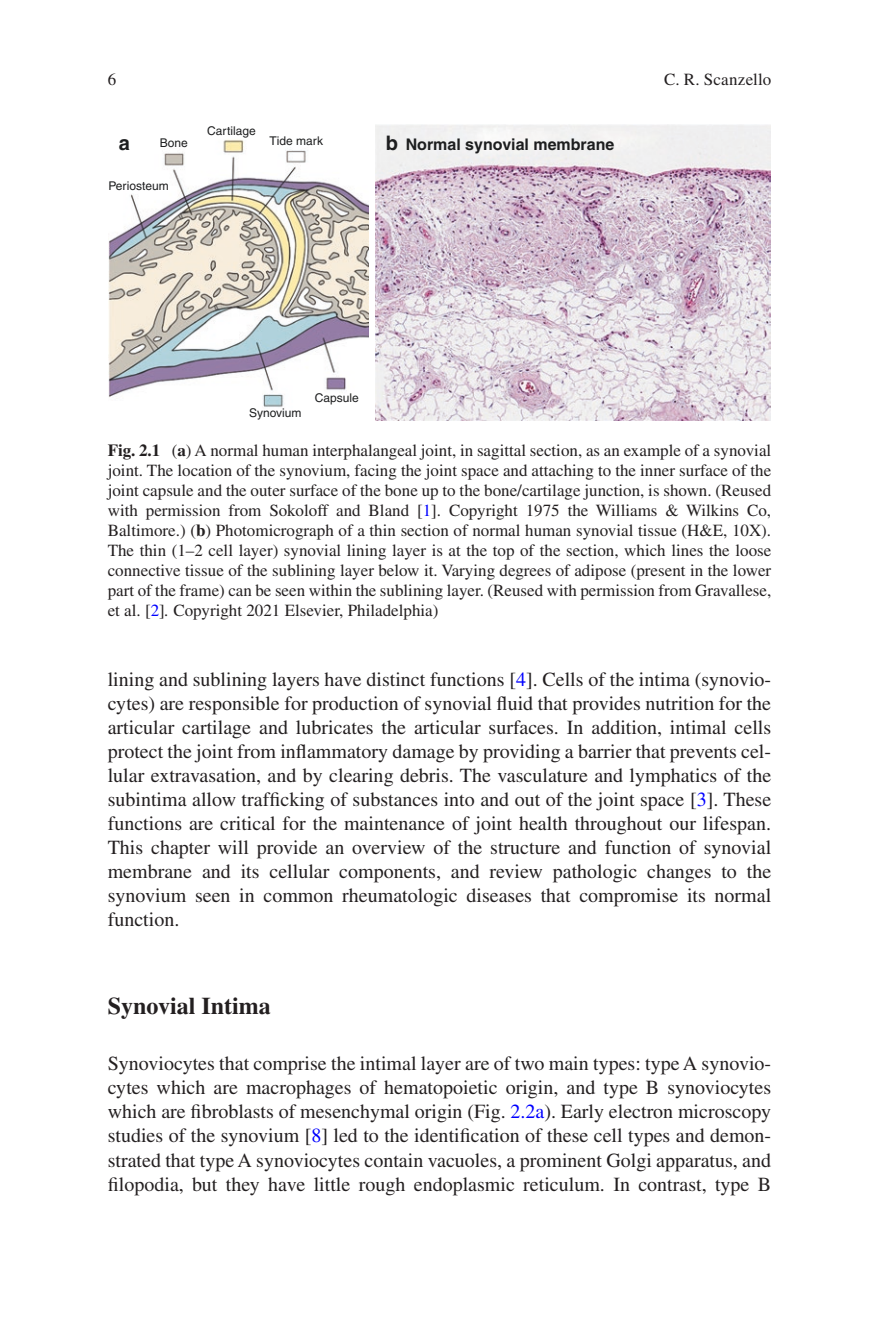
<style>
.page{position:relative;width:879px;height:1333px;background:#fff}
.page>*{position:absolute;margin:0;border:0;box-sizing:border-box;transform-origin:0 0}
.t1{font:700 24px "Times LT Std";color:#231f20}
.t2{font:20px/24px "Times LT Std";color:#231f20;text-align:justify}
.t3{font:700 20px "Helvetica";color:#1d1e1f}
.t4{font:17px/20px "Times LT Std";color:#231f20;text-align:justify}
.t5{font:17px "Times LT Std Roman 2";letter-spacing:.01em;color:#231f20}
.t6{font:700 16px "Helvetica";color:#1d1e1f}
.t7{font:12px "Helvetica";color:#1d1e1f}
.s1{font-size:20px}
.s2{font-weight:700}
.s3{color:#00f}
.s4{font-style:italic}
</style>
<div class="page">
<img style="left:108px;top:139px;width:261px;height:268px">
<img style="left:375px;top:124px;width:395px;height:296px">
<p class="t4" style="left:108px;top:69px;width:10px">6</p>
<p class="t7" style="left:207px;top:123px;width:50px">Cartilage</p>
<p class="t3" style="left:119px;top:130px;width:13px">a</p>
<p class="t6" style="left:386px;top:134px;width:230px"><span class="s1">b</span> Normal synovial membrane</p>
<p class="t7" style="left:270px;top:134px;width:55px">Tide mark</p>
<p class="t7" style="left:160px;top:136px;width:30px">Bone</p>
<p class="t7" style="left:108px;top:179px;width:62px">Periosteum</p>
<p class="t5" style="left:664px;top:70px;width:109px">C. R. Scanzello</p>
<p class="t7" style="left:249px;top:405px;width:54px">Synovium</p>
<p class="t7" style="left:315px;top:390px;width:46px">Capsule</p>
<p class="t4" style="left:108px;top:440px;width:665px"><span class="s2">Fig. 2.1</span> (<span class="s2">a</span>) A normal human interphalangeal joint, in sagittal section, as an example of a synovial joint. The location of the synovium, facing the joint space and attaching to the inner surface of the joint capsule and the outer surface of the bone up to the bone/cartilage junction, is shown. (Reused with permission from Sokoloff and Bland [<span class="s3">1</span>]. Copyright 1975 the Williams &amp; Wilkins Co, Baltimore.) (<span class="s2">b</span>) Photomicrograph of a thin section of normal human synovial tissue (H&amp;E, 10X).<br>The thin (1–2 cell layer) synovial lining layer is at the top of the section, which lines the loose connective tissue of the sublining layer below it. Varying degrees of adipose (present in the lower part of the frame) can be seen within the sublining layer. (Reused with permission from Gravallese, et al. [<span class="s3">2</span>]<span class="s4">.</span> Copyright 2021 Elsevier, Philadelphia)</p>
<p class="t2" style="left:108px;top:667px;width:665px">lining and sublining layers have distinct functions [<span class="s3">4</span>]. Cells of the intima (synovio&shy;cytes) are responsible for production of synovial fluid that provides nutrition for the articular cartilage and lubricates the articular surfaces. In addition, intimal cells protect the joint from inflammatory damage by providing a barrier that prevents cel&shy;lular extravasation, and by clearing debris. The vasculature and lymphatics of the subintima allow trafficking of substances into and out of the joint space [<span class="s3">3</span>]. These functions are critical for the maintenance of joint health throughout our lifespan.<br>This chapter will provide an overview of the structure and function of synovial membrane and its cellular components, and review pathologic changes to the synovium seen in common rheumatologic diseases that compromise its normal function.</p>
<p class="t1" style="left:108px;top:991px;width:165px">Synovial Intima</p>
<p class="t2" style="left:108px;top:1051px;width:665px">Synoviocytes that comprise the intimal layer are of two main types: type A synovio&shy;cytes which are macrophages of hematopoietic origin, and type B synoviocytes which are fibroblasts of mesenchymal origin (Fig. <span class="s3">2.2a</span>). Early electron microscopy studies of the synovium [<span class="s3">8</span>] led to the identification of these cell types and demon&shy;strated that type A synoviocytes contain vacuoles, a prominent Golgi apparatus, and filopodia, but they have little rough endoplasmic reticulum. In contrast, type B</p>
</div>
